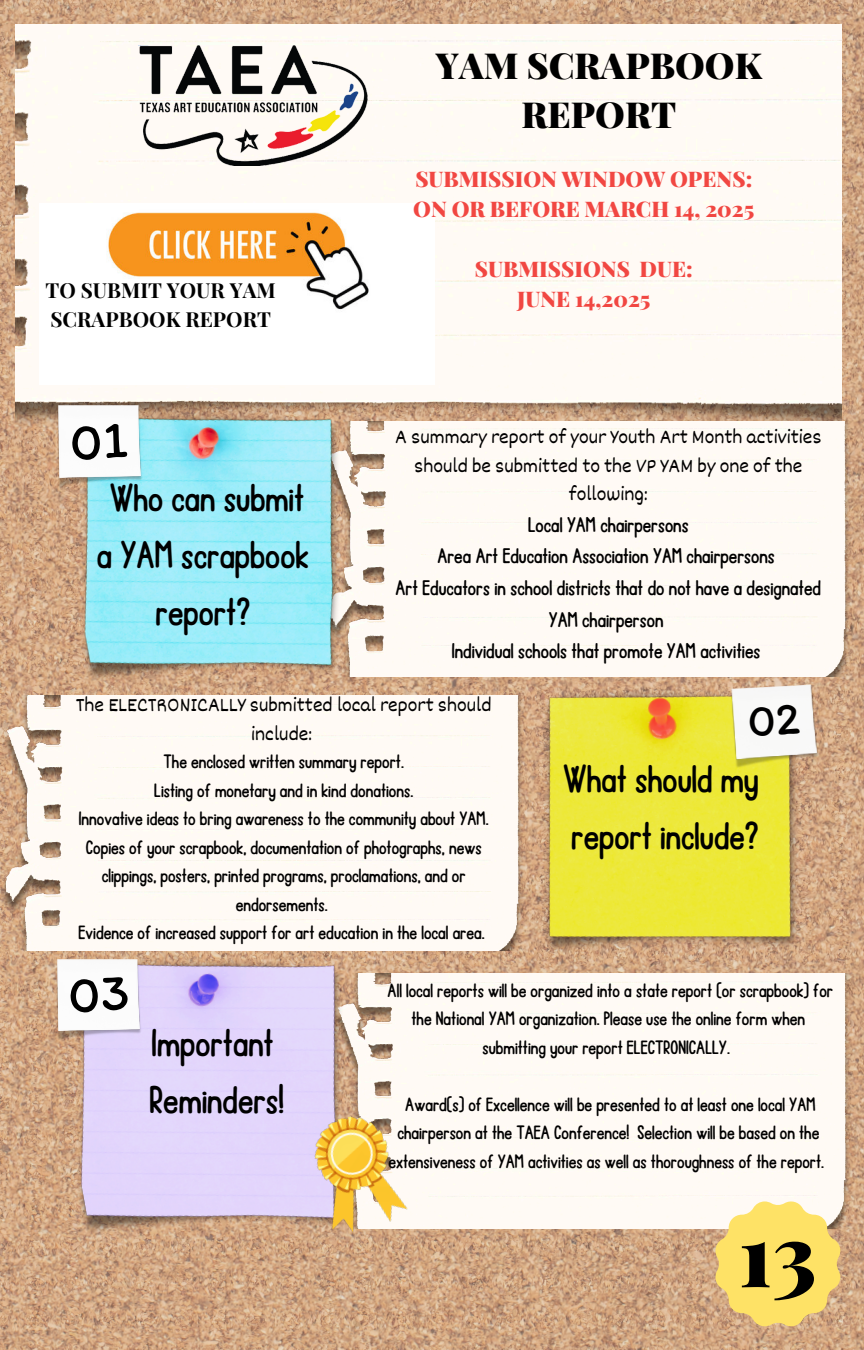
<style>
.page{position:relative;width:864px;height:1350px;background:#fff}
.page>*{position:absolute;margin:0;border:0;box-sizing:border-box;transform-origin:0 0}
.t1{font:900 85.95px "Playfair Display";color:#000}
.t2{font:40.95px/56.9px "Ballpoint";color:#000}
.t3{font:900 36px/49.1px "Playfair Display";color:#000;text-align:center}
.t4{font:22.5px/31.5px "Ballpoint";color:#000;text-align:center}
.t5{font:900 21.6px/30.2px "Playfair Display";color:#f14742}
.t6{font:700 20.7px/29px "Playfair Display";color:#000}
.t7{font:20.47px/28.6px "Ballpoint";color:#000;text-align:center}
.t8{font:20.47px/28.6px "Dekko";color:#000;text-align:center}
</style>
<div class="page">
<img style="left:0;top:0;width:864px;height:1350px">
<div style="left:15px;top:24px;width:827px;height:409px;background:#fffaf5"></div>
<div style="left:385px;top:422px;width:469px;height:255px;background:#fffaf5"></div>
<img style="left:0;top:696px;width:499px;height:255px">
<div style="left:389px;top:973px;width:464px;height:255px;background:#fffaf5"></div>
<img style="left:40px;top:384px;width:345px;height:335px">
<img style="left:57px;top:405px;width:86px;height:83px">
<img style="left:499px;top:650px;width:344px;height:345px">
<img style="left:730px;top:684px;width:90px;height:86px">
<img style="left:35px;top:918px;width:354px;height:356px">
<img style="left:56px;top:959px;width:86px;height:81px">
<img style="left:139px;top:45px;width:234px;height:120px">
<img style="left:307px;top:1108px;width:103px;height:129px">
<img style="left:40px;top:204px;width:395px;height:180px">
<svg style="left:715px;top:1201px;width:125px;height:125px;background:#f6da76"></svg>
<svg style="left:71px;top:423px;width:56px;height:38px"></svg>
<svg style="left:749px;top:704px;width:51px;height:33px"></svg>
<svg style="left:69px;top:976px;width:59px;height:37px"></svg>
<p class="t3" style="left:436px;top:39px;width:327px">YAM SCRAPBOOK<br>REPORT</p>
<p class="t6" style="left:46px;top:275px;width:232px">TO SUBMIT YOUR YAM<br>SCRAPBOOK REPORT</p>
<p class="t5" style="left:413px;top:163px;width:343px">SUBMISSION WINDOW OPENS:<br>ON OR BEFORE MARCH 14, 2025</p>
<p class="t5" style="left:475px;top:253px;width:219px;text-align:center">SUBMISSIONS DUE:<br>JUNE 14,2025</p>
<p class="t8" style="left:395px;top:422px;width:428px">A summary report of your Youth Art Month activities should be submitted to the VP YAM by one of the following:</p>
<p class="t4" style="left:528px;top:509px;width:162px">Local YAM chairpersons</p>
<p class="t4" style="left:437px;top:541px;width:339px">Area Art Education Association YAM chairpersons</p>
<p class="t4" style="left:396px;top:573px;width:427px">Art Educators in school districts that do not have a designated<br>YAM chairperson</p>
<h1 class="t4" style="left:452px;top:636px;width:310px">Individual schools that promote YAM activities</h1>
<p class="t8" style="left:76px;top:690px;width:417px">The ELECTRONICALLY submitted local report should include:</p>
<p class="t7" style="left:164px;top:748px;width:242px">The enclosed written summary report.</p>
<p class="t7" style="left:154px;top:776px;width:261px">Listing of monetary and in kind donations.</p>
<p class="t7" style="left:79px;top:805px;width:411px">Innovative ideas to bring awareness to the community about YAM.</p>
<p class="t7" style="left:79px;top:833px;width:408px">Copies of your scrapbook, documentation of photographs, news clippings, posters, printed programs, proclamations, and or endorsements.<br>Evidence of increased support for art education in the local area.</p>
<p class="t2" style="left:97px;top:470px;width:214px;text-align:center">Who can submit a YAM scrapbook report?</p>
<p class="t2" style="left:563px;top:752px;width:197px">What should my report include?</p>
<h1 class="t2" style="left:150px;top:1015px;width:136px">Important<br>Reminders!</h1>
<p class="t7" style="left:388px;top:976px;width:447px">All local reports will be organized into a state report (or scrapbook) for the National YAM organization. Please use the online form when submitting your report ELECTRONICALLY.</p>
<p class="t7" style="left:388px;top:1090px;width:437px">Award(s) of Excellence will be presented to at least one local YAM chairperson at the TAEA Conference! Selection will be based on the extensiveness of YAM activities as well as thoroughness of the report.</p>
<p class="t1" style="left:739px;top:1194px;width:79px">13</p>
</div>
